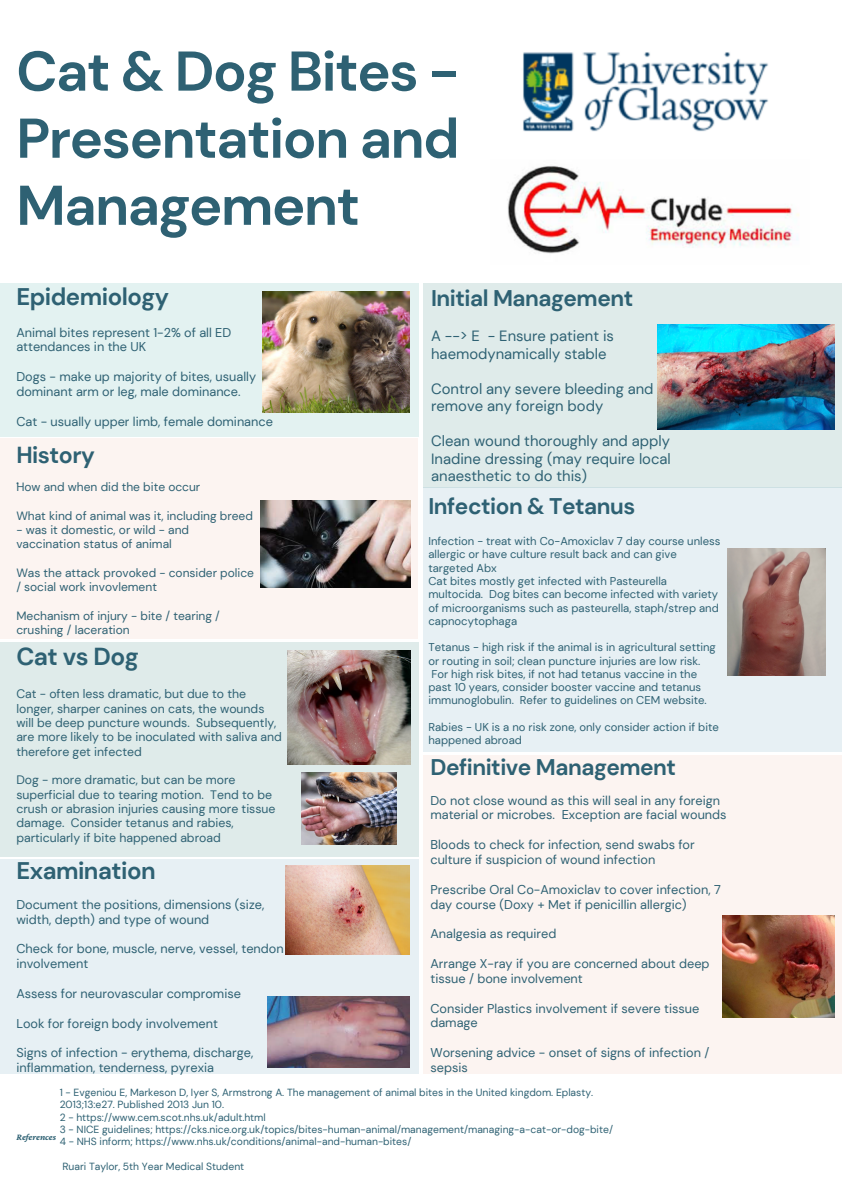
<style>
.page{position:relative;width:842px;height:1191px;background:#fff}
.page>*{position:absolute;margin:0;border:0;box-sizing:border-box;transform-origin:0 0}
.t1{font:700 55.9px/67px "DM Sans";letter-spacing:-.025em;color:#2e6173;text-align:justify}
.t2{font:700 24.5px "DM Sans";letter-spacing:-.02em;color:#2e6173}
.t3{font:700 24px "DM Sans";letter-spacing:-.02em;color:#2e6173}
.t4{font:700 23.1px "DM Sans";letter-spacing:-.02em;color:#2e6173}
.t5{font:700 22.6px "DM Sans";letter-spacing:-.02em;color:#2e6173}
.t6{font:14.8px/17.5px "DM Sans";color:#2e6173}
.t7{font:italic 14px "Crimson Pro";color:#2e6173}
.t8{font:12.7px/14.8px "DM Sans";color:#2e6173}
.t9{font:12.3px/14.3px "DM Sans";color:#2e6173}
.t10{font:12px/14.2px "DM Sans";color:#2e6173}
.t11{font:11.3px/13.3px "DM Sans";color:#2e6173}
.t12{font:10.3px/12.3px "DM Sans";color:#2e6173}
.t13{font:italic 700 9.3px "Crimson Pro";color:#2e6173}
</style>
<div class="page">
<div style="left:0;top:438px;width:418px;height:201px;background:#fcf4f1"></div>
<div style="left:424px;top:283px;width:418px;height:205px;background:#dfebea"></div>
<div style="left:424px;top:487px;width:418px;height:264px;background:#e7f0f4"></div>
<div style="left:0;top:641px;width:419px;height:215px;background:#dfebea"></div>
<div style="left:424px;top:755px;width:418px;height:318px;background:#fcf4f1"></div>
<div style="left:0;top:859px;width:419px;height:214px;background:#e7f0f4"></div>
<div style="left:0;top:283px;width:419px;height:154px;background:#e3f2f1"></div>
<img style="left:522px;top:52px;width:247px;height:80px">
<img style="left:507px;top:166px;width:292px;height:88px">
<img style="left:728px;top:549px;width:98px;height:126px">
<img style="left:260px;top:500px;width:150px;height:87px">
<img style="left:288px;top:650px;width:122px;height:114px">
<img style="left:267px;top:996px;width:143px;height:71px">
<img style="left:302px;top:772px;width:94px;height:72px">
<img style="left:658px;top:325px;width:177px;height:104px">
<img style="left:722px;top:915px;width:113px;height:101px">
<img style="left:262px;top:291px;width:148px;height:121px">
<img style="left:285px;top:865px;width:125px;height:89px">
<h1 class="t1" style="left:16px;top:38px;width:445px">Cat &amp; Dog Bites - Presentation and Management</h1>
<h3 class="t3" style="left:16px;top:281px;width:154px">Epidemiology</h3>
<p class="t8" style="left:16px;top:325px;width:216px">Animal bites represent 1-2% of all ED attendances in the UK</p>
<p class="t8" style="left:16px;top:369px;width:241px">Dogs - make up majority of bites, usually dominant arm or leg, male dominance.</p>
<p class="t8" style="left:16px;top:414px;width:258px">Cat - usually upper limb, female dominance</p>
<h3 class="t5" style="left:431px;top:284px;width:204px">Initial Management</h3>
<p class="t6" style="left:431px;top:327px;width:184px">A --&gt; E - Ensure patient is haemodynamically stable</p>
<p class="t6" style="left:431px;top:380px;width:224px">Control any severe bleeding and remove any foreign body</p>
<p class="t6" style="left:431px;top:432px;width:241px;text-align:justify">Clean wound thoroughly and apply Inadine dressing (may require local anaesthetic to do this)</p>
<h3 class="t4" style="left:16px;top:439px;width:80px">History</h3>
<p class="t7" style="left:16px;top:471px;width:5px">.</p>
<p class="t10" style="left:16px;top:480px;width:185px">How and when did the bite occur</p>
<p class="t10" style="left:16px;top:508px;width:238px">What kind of animal was it, including breed</p>
<p class="t10" style="left:16px;top:523px;width:174px">- was it domestic, or wild - and vaccination status of animal</p>
<p class="t10" style="left:16px;top:565px;width:239px">Was the attack provoked - consider police / social work invovlement</p>
<p class="t10" style="left:16px;top:608px;width:205px">Mechanism of injury - bite / tearing / crushing / laceration</p>
<h3 class="t5" style="left:428px;top:492px;width:208px">Infection &amp; Tetanus</h3>
<p class="t11" style="left:428px;top:534px;width:293px">Infection - treat with Co-Amoxiclav 7 day course unless allergic or have culture result back and can give targeted Abx<br>Cat bites mostly get infected with Pasteurella multocida. Dog bites can become infected with variety of microorganisms such as pasteurella, staph/strep and capnocytophaga</p>
<p class="t11" style="left:428px;top:640px;width:289px">Tetanus - high risk if the animal is in agricultural setting or routing in soil; clean puncture injuries are low risk.<br>For high risk bites, if not had tetanus vaccine in the past 10 years, consider booster vaccine and tetanus immunoglobulin. Refer to guidelines on CEM website.</p>
<p class="t11" style="left:428px;top:720px;width:292px">Rabies - UK is a no risk zone, only consider action if bite happened abroad</p>
<h2 class="t2" style="left:16px;top:640px;width:124px">Cat vs Dog</h2>
<p class="t9" style="left:16px;top:687px;width:267px">Cat - often less dramatic, but due to the longer, sharper canines on cats, the wounds will be deep puncture wounds. Subsequently, are more likely to be inoculated with saliva and therefore get infected</p>
<p class="t9" style="left:16px;top:773px;width:261px">Dog - more dramatic, but can be more superficial due to tearing motion. Tend to be crush or abrasion injuries causing more tissue damage. Consider tetanus and rabies, particularly if bite happened abroad</p>
<h3 class="t3" style="left:16px;top:855px;width:141px">Examination</h3>
<p class="t8" style="left:16px;top:897px;width:249px">Document the positions, dimensions (size, width, depth) and type of wound</p>
<p class="t8" style="left:16px;top:941px;width:269px">Check for bone, muscle, nerve, vessel, tendon involvement</p>
<p class="t8" style="left:16px;top:986px;width:226px">Assess for neurovascular compromise</p>
<p class="t8" style="left:16px;top:1015px;width:203px">Look for foreign body involvement</p>
<p class="t8" style="left:16px;top:1045px;width:238px">Signs of infection - erythema, discharge, inflammation, tenderness, pyrexia</p>
<p class="t12" style="left:60px;top:1086px;width:555px">1 - Evgeniou E, Markeson D, Iyer S, Armstrong A. The management of animal bites in the United kingdom. Eplasty.<br>2013;13:e27. Published 2013 Jun 10.<br>2 - https://www.cem.scot.nhs.uk/adult.html<br>3 - NICE guidelines; https://cks.nice.org.uk/topics/bites-human-animal/management/managing-a-cat-or-dog-bite/ 4 - NHS inform; https://www.nhs.uk/conditions/animal-and-human-bites/</p>
<p class="t12" style="left:62px;top:1159px;width:183px">Ruari Taylor, 5th Year Medical Student</p>
<h3 class="t5" style="left:430px;top:752px;width:247px">Definitive Management</h3>
<p class="t8" style="left:430px;top:792px;width:298px">Do not close wound as this will seal in any foreign material or microbes. Exception are facial wounds</p>
<p class="t8" style="left:430px;top:837px;width:266px">Bloods to check for infection, send swabs for culture if suspicion of wound infection</p>
<p class="t8" style="left:430px;top:881px;width:292px">Prescribe Oral Co-Amoxiclav to cover infection, 7 day course (Doxy + Met if penicillin allergic)</p>
<p class="t8" style="left:430px;top:926px;width:127px">Analgesia as required</p>
<p class="t8" style="left:430px;top:956px;width:281px">Arrange X-ray if you are concerned about deep tissue / bone involvement</p>
<p class="t8" style="left:430px;top:1000px;width:270px">Consider Plastics involvement if severe tissue damage</p>
<p class="t8" style="left:430px;top:1045px;width:280px">Worsening advice - onset of signs of infection / sepsis</p>
<p class="t13" style="left:16px;top:1131px;width:41px">References</p>
</div>
